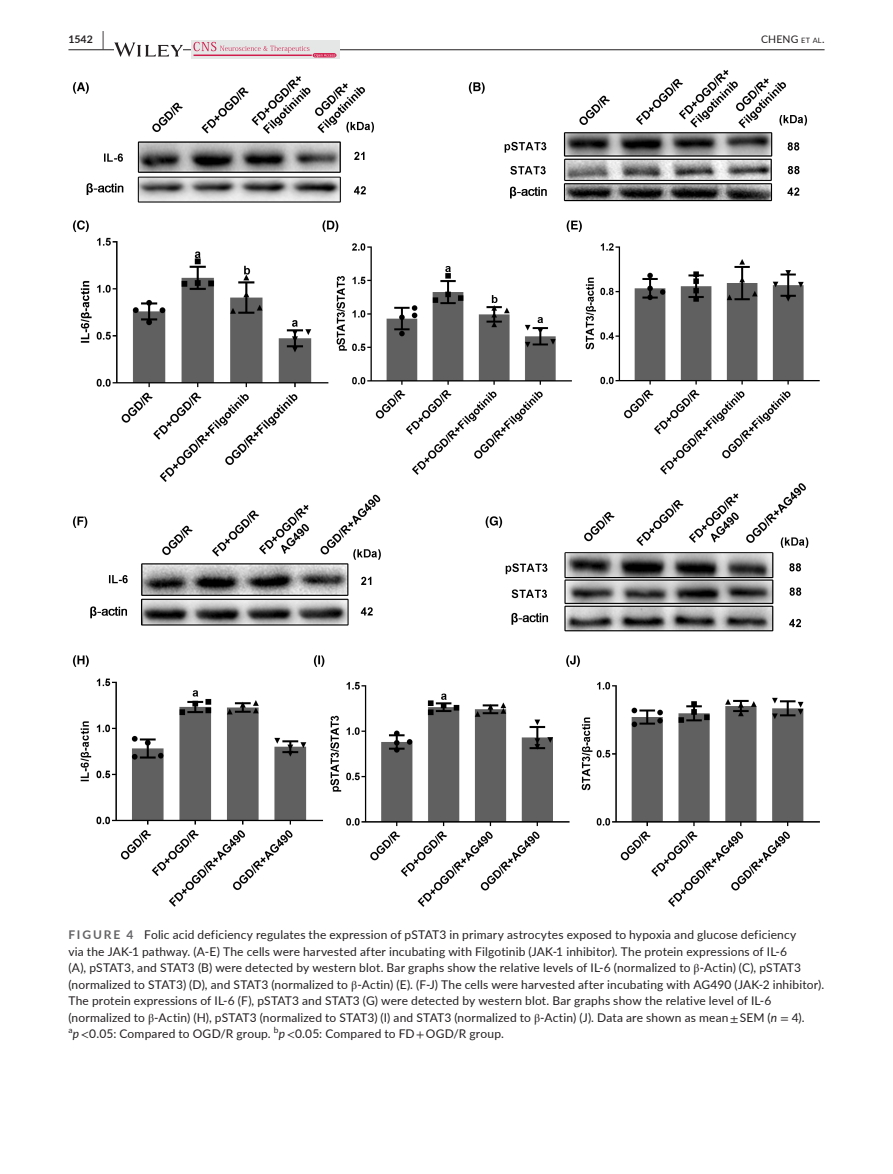
<style>
.page{position:relative;width:893px;height:1174px;background:#fff}
.page>*{position:absolute;margin:0;border:0;box-sizing:border-box;transform-origin:0 0}
.t1{font:12px/16.5px "Lato";letter-spacing:.015em;color:#231f20}
.t2{font:10.5px "Lato";letter-spacing:.015em;color:#231f20}
.t3{font:700 10.5px "Lato";color:#231f20}
.t4{font:8.4px "Lato";color:#231f20}
.s1{font-size:19.5px}
.s2{font-size:7.35px}
.s3{font-weight:700;color:#636366}
.s4{font-family:"STIX"}
.s5{font-style:italic}
</style>
<div class="page">
<hr style="left:68px;top:49px;width:756px;height:1px;background:#231f20">
<svg style="left:114px;top:42px;width:69px;height:15px"></svg>
<div style="left:191px;top:40px;width:148px;height:19px;background:#e5e6e6"></div>
<hr style="left:313px;top:53px;width:23px;height:4px;background:#d5325d;border-radius:2px">
<svg style="left:193px;top:42px;width:142px;height:15px"></svg>
<img style="left:72px;top:70px;width:748px;height:837px">
<p class="t3" style="left:68px;top:31px;width:37px">1542 <span class="s1">|</span></p>
<p class="t2" style="left:761px;top:31px;width:65px">CHENG <span class="s2">et al</span>.</p>
<p class="t1" style="left:68px;top:926px;width:757px"><span class="s3">FIGURE 4</span> Folic acid deficiency regulates the expression of pSTAT3 in primary astrocytes exposed to hypoxia and glucose deficiency<br>via the JAK-1 pathway. (A-E) The cells were harvested after incubating with Filgotinib (JAK-1 inhibitor). The protein expressions of IL-6<br>(A), pSTAT3, and STAT3 (B) were detected by western blot. Bar graphs show the relative levels of IL-6 (normalized to <span class="s4">β</span>-Actin) (C), pSTAT3 (normalized to STAT3) (D), and STAT3 (normalized to <span class="s4">β</span>-Actin) (E). (F-J) The cells were harvested after incubating with AG490 (JAK-2 inhibitor).<br>The protein expressions of IL-6 (F), pSTAT3 and STAT3 (G) were detected by western blot. Bar graphs show the relative level of IL-6 (normalized to <span class="s4">β</span>-Actin) (H), pSTAT3 (normalized to STAT3) (I) and STAT3 (normalized to <span class="s4">β</span>-Actin) (J). Data are shown as mean <span class="s4">±</span> SEM (<span class="s5">n</span> <span class="s4">=</span> 4).</p>
<p class="t4" style="left:68px;top:1023px;width:6px">a</p>
<p class="t1" style="left:73px;top:1025px;width:199px"><span class="s5">p</span><span class="s4">&lt;</span>0.05: Compared to OGD/R group.</p>
<p class="t4" style="left:274px;top:1023px;width:6px">b</p>
<p class="t1" style="left:279px;top:1025px;width:227px"><span class="s5">p</span><span class="s4">&lt;</span>0.05: Compared to FD <span class="s4">+</span> OGD/R group.</p>
</div>
